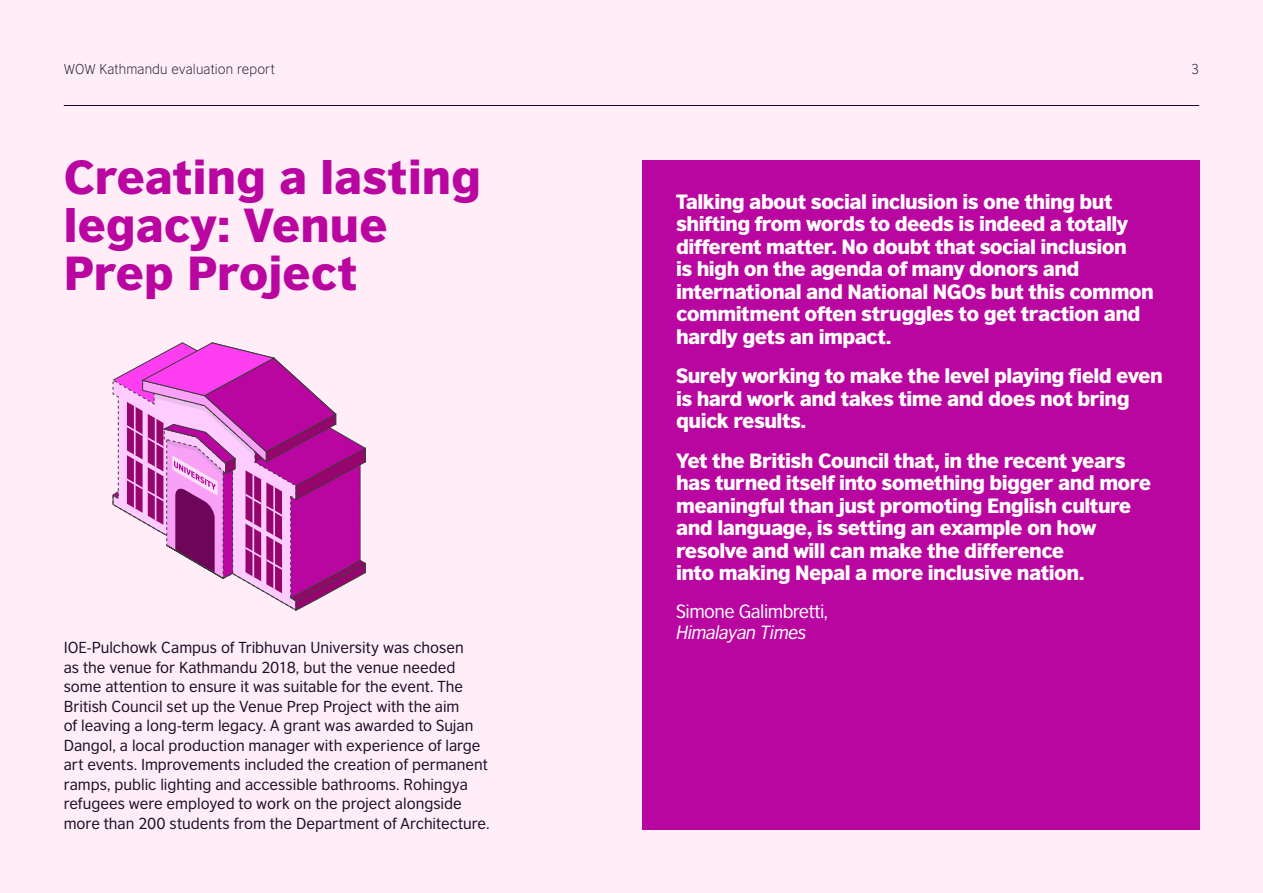
<style>
.page{position:relative;width:1263px;height:893px;background:#ffedf7}
.page>*{position:absolute;margin:0;border:0;box-sizing:border-box;transform-origin:0 0}
.t1{font:900 45px/48px "British Council Sans";color:#ba06a0}
.t2{font:900 19.5px/22.5px "British Council Sans";letter-spacing:-.03em;color:#fff}
.t3{font:18px "British Council Sans";letter-spacing:-.03em;color:#fff}
.t4{font:italic 18px "British Council Sans";letter-spacing:-.03em;color:#fff}
.t5{font:15px/19.5px "British Council Sans";color:#1c0d26}
.t6{font:300 13.5px "British Council Sans";letter-spacing:.01em;color:#1c0d26}
</style>
<div class="page">
<hr style="left:64px;top:105px;width:1135px;height:1px;background:#1c0d26">
<div style="left:642px;top:160px;width:557px;height:669px;background:#ba06a0"></div>
<svg style="left:113px;top:342px;width:253px;height:269px"></svg>
<p class="t6" style="left:64px;top:58px;width:213px">WOW Kathmandu evaluation report</p>
<h1 class="t1" style="left:64px;top:148px;width:419px">Creating a lasting legacy: Venue<br>Prep Project</h1>
<p class="t5" style="left:64px;top:637px;width:427px">IOE-Pulchowk Campus of Tribhuvan University was chosen<br>as the venue for Kathmandu 2018, but the venue needed some attention to ensure it was suitable for the event. The British Council set up the Venue Prep Project with the aim<br>of leaving a long-term legacy. A grant was awarded to Sujan Dangol, a local production manager with experience of large art events. Improvements included the creation of permanent ramps, public lighting and accessible bathrooms. Rohingya refugees were employed to work on the project alongside more than 200 students from the Department of Architecture.</p>
<p class="t6" style="left:1191px;top:58px;width:10px">3</p>
<p class="t2" style="left:676px;top:188px;width:479px">Talking about social inclusion is one thing but shifting from words to deeds is indeed a totally different matter. No doubt that social inclusion<br>is high on the agenda of many donors and international and National NGOs but this common commitment often struggles to get traction and hardly gets an impact.</p>
<p class="t2" style="left:676px;top:362px;width:488px">Surely working to make the level playing field even is hard work and takes time and does not bring quick results.</p>
<p class="t2" style="left:676px;top:447px;width:476px">Yet the British Council that, in the recent years has turned itself into something bigger and more meaningful than just promoting English culture and language, is setting an example on how resolve and will can make the difference<br>into making Nepal a more inclusive nation.</p>
<p class="t3" style="left:676px;top:597px;width:153px">Simone Galimbretti,</p>
<p class="t4" style="left:676px;top:618px;width:132px">Himalayan Times</p>
</div>
